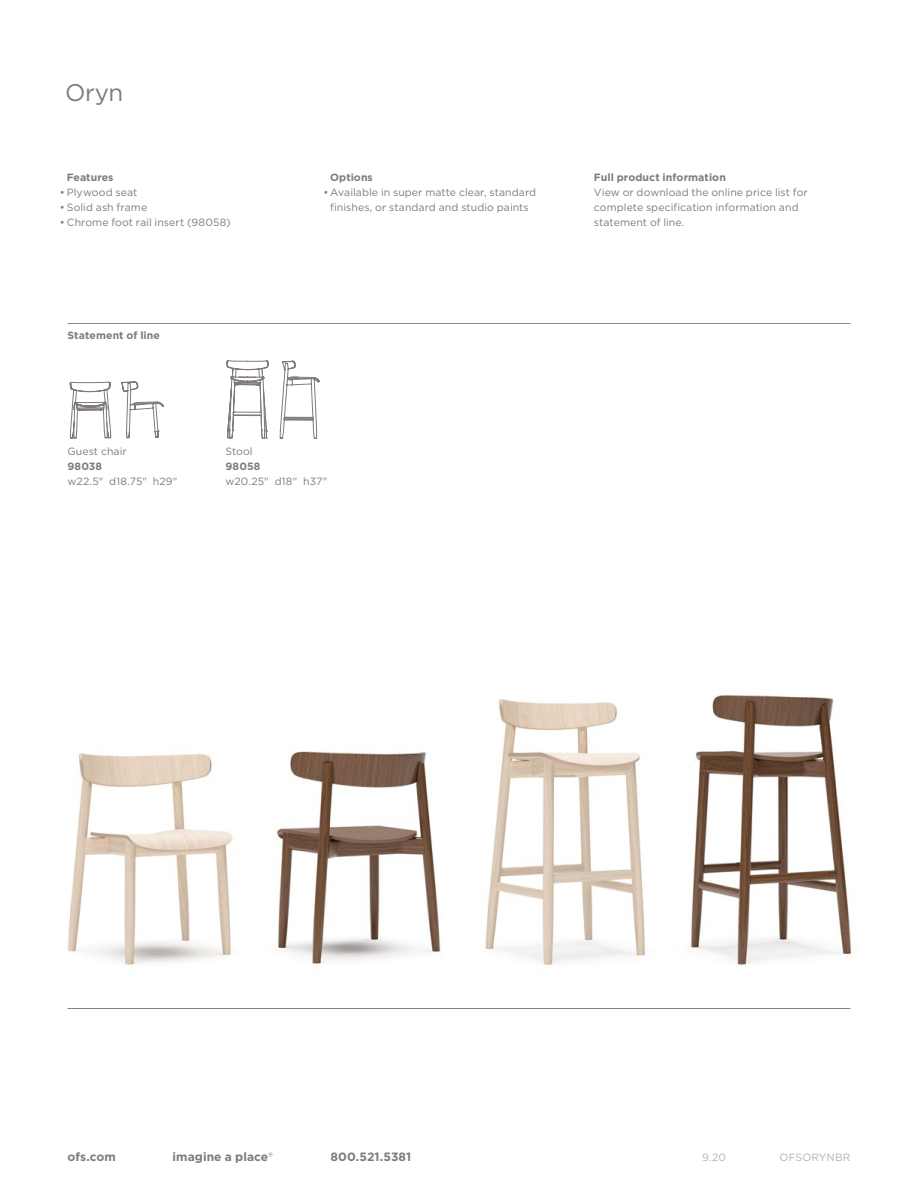
<style>
.page{position:relative;width:918px;height:1188px;background:#fff}
.page>*{position:absolute;margin:0;border:0;box-sizing:border-box;transform-origin:0 0}
.t1{font:24px "Gotham";color:#807b78}
.t2{font:700 12px "Gotham";letter-spacing:.005em;color:#807b78}
.t3{font:10.5px/15px "Gotham";letter-spacing:.005em;color:#807b78;text-align:center}
.t4{font:700 10.5px "Gotham";letter-spacing:.01em;color:#807b78}
.t5{font:10.5px "Gotham";letter-spacing:.015em;color:#b2b1af}
.s1{font-weight:400}
</style>
<div class="page">
<hr style="left:68px;top:323px;width:783px;height:1px;background:#807b78">
<hr style="left:68px;top:1008px;width:782px;height:1px;background:#807b78">
<svg style="left:226px;top:360px;width:94px;height:79px"></svg>
<svg style="left:70px;top:381px;width:94px;height:57px"></svg>
<img style="left:67px;top:753px;width:53px;height:208px">
<img style="left:120px;top:699px;width:411px;height:266px">
<img style="left:531px;top:694px;width:321px;height:271px">
<h1 class="t1" style="left:65px;top:77px;width:59px">Oryn</h1>
<p class="t4" style="left:67px;top:171px;width:48px">Features</p>
<p class="t3" style="left:60px;top:185px;width:79px">• Plywood seat</p>
<p class="t3" style="left:60px;top:200px;width:89px">• Solid ash frame</p>
<p class="t3" style="left:60px;top:215px;width:172px">• Chrome foot rail insert (98058)</p>
<p class="t4" style="left:68px;top:329px;width:94px">Statement of line</p>
<p class="t4" style="left:330px;top:171px;width:44px">Options</p>
<p class="t3" style="left:323px;top:185px;width:214px">• Available in super matte clear, standard finishes, or standard and studio paints</p>
<p class="t3" style="left:67px;top:444px;width:61px">Guest chair</p>
<p class="t4" style="left:67px;top:460px;width:36px">98038</p>
<p class="t3" style="left:67px;top:474px;width:112px">w22.5" d18.75" h29"</p>
<p class="t3" style="left:225px;top:444px;width:29px">Stool</p>
<p class="t4" style="left:225px;top:460px;width:37px">98058</p>
<p class="t3" style="left:225px;top:474px;width:104px">w20.25" d18" h37"</p>
<p class="t4" style="left:594px;top:171px;width:133px">Full product information</p>
<p class="t3" style="left:594px;top:185px;width:215px;text-align:left">View or download the online price list for complete specification information and statement of line.</p>
<p class="t2" style="left:68px;top:1149px;width:50px">ofs.com</p>
<p class="t2" style="left:172px;top:1149px;width:102px">imagine a place<span class="s1">®</span></p>
<p class="t2" style="left:330px;top:1149px;width:82px">800.521.5381</p>
<p class="t5" style="left:702px;top:1151px;width:25px">9.20</p>
<p class="t5" style="left:780px;top:1151px;width:72px">OFSORYNBR</p>
</div>
